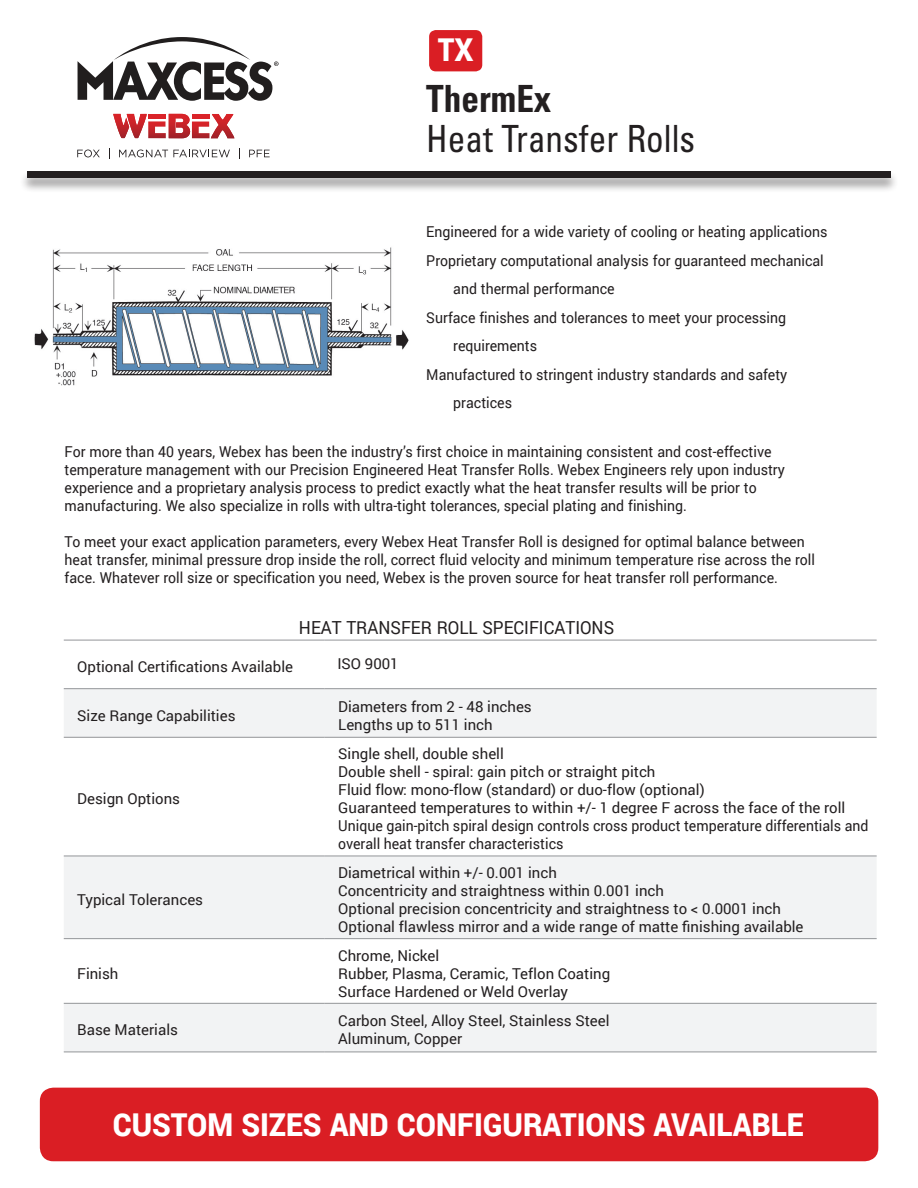
<style>
.page{position:relative;width:918px;height:1188px;background:#fff}
.page>*{position:absolute;margin:0;border:0;box-sizing:border-box;transform-origin:0 0}
.NEW_Boilerplate_Addr{font:condensed 37.5px "Univers";color:#231f20;scale:.94 1}
.NEW_Boilerplate_Addr-2{font:700 condensed 37.5px "Univers";color:#231f20;scale:.94 1}
.NEW_Boilerplate_Addr-3{font:900 31.5px "Roboto";color:#fff;scale:.94 1}
.NEW_Boilerplate_Addr-4{font:18px "Roboto";color:#231f20;scale:.94 1}
.NEW_Boilerplate_Addr-5{font:15px/18px "Roboto";color:#231f20;scale:.94 1}
.NEW_Boilerplate_Addr-6{font:15px/18px "Roboto";color:#231f20}
</style>
<div class="page">
<div style="left:19px;top:170px;width:880px;height:23px;background:#231f20;opacity:.5"></div>
<div style="left:27px;top:171px;width:864px;height:7px;background:#231f20"></div>
<svg style="left:113px;top:113px;width:121px;height:25px"></svg>
<div style="left:192px;top:114px;width:17px;height:5px;background:#da2329"></div>
<svg style="left:78px;top:37px;width:201px;height:64px"></svg>
<svg style="left:77px;top:149px;width:23px;height:8px"></svg>
<svg style="left:119px;top:150px;width:111px;height:7px"></svg>
<svg style="left:249px;top:150px;width:21px;height:7px"></svg>
<svg style="left:64px;top:689px;width:813px;height:363px;fill:#f2f3f4"></svg>
<hr style="left:64px;top:640px;width:261px;height:1px;background:#939598">
<hr style="left:325px;top:640px;width:552px;height:1px;background:#939598">
<hr style="left:64px;top:688px;width:261px;height:1px;background:#939598">
<hr style="left:325px;top:688px;width:552px;height:1px;background:#939598">
<hr style="left:64px;top:737px;width:261px;height:1px;background:#939598">
<hr style="left:325px;top:737px;width:552px;height:1px;background:#939598">
<hr style="left:64px;top:856px;width:261px;height:1px;background:#939598">
<hr style="left:325px;top:856px;width:552px;height:1px;background:#939598">
<hr style="left:64px;top:938px;width:261px;height:1px;background:#939598">
<hr style="left:325px;top:938px;width:552px;height:1px;background:#939598">
<hr style="left:64px;top:1003px;width:261px;height:1px;background:#939598">
<hr style="left:325px;top:1003px;width:552px;height:1px;background:#939598">
<hr style="left:64px;top:1052px;width:261px;height:1px;background:#939598">
<hr style="left:325px;top:1052px;width:552px;height:1px;background:#939598">
<img style="left:34px;top:247px;width:375px;height:139px">
<div style="left:40px;top:1088px;width:838px;height:73px;background:#da1e24;border-radius:14px"></div>
<div style="left:429px;top:30px;width:53px;height:41px;background:#da1e24;border-radius:7px"></div>
<p class="NEW_Boilerplate_Addr-3" style="left:438px;top:28px;width:39px">TX</p>
<p class="NEW_Boilerplate_Addr-2" style="left:426px;top:75px;width:135px">ThermEx</p>
<p class="NEW_Boilerplate_Addr" style="left:426px;top:115px;width:288px">Heat Transfer Rolls</p>
<p class="NEW_Boilerplate_Addr-5" style="left:426px;top:222px;width:428px">Engineered for a wide variety of cooling or heating applications</p>
<p class="NEW_Boilerplate_Addr-5" style="left:453px;top:246px;width:396px;line-height:28.5px;text-indent:-27px">Proprietary computational analysis for guaranteed mechanical and thermal performance</p>
<p class="NEW_Boilerplate_Addr-5" style="left:453px;top:303px;width:356px;line-height:28.5px;text-indent:-27px">Surface finishes and tolerances to meet your processing requirements</p>
<p class="NEW_Boilerplate_Addr-5" style="left:453px;top:360px;width:357px;line-height:28.5px;text-indent:-27px">Manufactured to stringent industry standards and safety practices</p>
<p class="NEW_Boilerplate_Addr-5" style="left:65px;top:442px;width:768px">For more than 40 years, Webex has been the industry’s first choice in maintaining consistent and cost-effective temperature management with our Precision Engineered Heat Transfer Rolls. Webex Engineers rely upon industry experience and a proprietary analysis process to predict exactly what the heat transfer results will be prior to manufacturing. We also specialize in rolls with ultra-tight tolerances, special plating and finishing.</p>
<p class="NEW_Boilerplate_Addr-5" style="left:65px;top:532px;width:800px">To meet your exact application parameters, every Webex Heat Transfer Roll is designed for optimal balance between heat transfer, minimal pressure drop inside the roll, correct fluid velocity and minimum temperature rise across the roll face. Whatever roll size or specification you need, Webex is the proven source for heat transfer roll performance.</p>
<p class="NEW_Boilerplate_Addr-4" style="left:299px;top:615px;width:337px">HEAT TRANSFER ROLL SPECIFICATIONS</p>
<p class="NEW_Boilerplate_Addr-6" style="left:77px;top:657px;width:217px">Optional Certifications Available</p>
<p class="NEW_Boilerplate_Addr-6" style="left:337px;top:654px;width:63px">ISO 9001</p>
<p class="NEW_Boilerplate_Addr-6" style="left:77px;top:706px;width:160px">Size Range Capabilities</p>
<p class="NEW_Boilerplate_Addr-6" style="left:338px;top:697px;width:195px">Diameters from 2 - 48 inches</p>
<p class="NEW_Boilerplate_Addr-6" style="left:338px;top:715px;width:156px">Lengths up to 511 inch</p>
<p class="NEW_Boilerplate_Addr-6" style="left:77px;top:790px;width:104px">Design Options</p>
<p class="NEW_Boilerplate_Addr-6" style="left:77px;top:890px;width:127px">Typical Tolerances</p>
<p class="NEW_Boilerplate_Addr-6" style="left:77px;top:964px;width:43px">Finish</p>
<p class="NEW_Boilerplate_Addr-6" style="left:77px;top:1021px;width:102px">Base Materials</p>
<p class="NEW_Boilerplate_Addr-6" style="left:338px;top:745px;width:167px">Single shell, double shell</p>
<p class="NEW_Boilerplate_Addr-6" style="left:338px;top:763px;width:319px">Double shell - spiral: gain pitch or straight pitch</p>
<p class="NEW_Boilerplate_Addr-6" style="left:338px;top:781px;width:368px">Fluid flow: mono-flow (standard) or duo-flow (optional)</p>
<p class="NEW_Boilerplate_Addr-6" style="left:338px;top:799px;width:532px">Guaranteed temperatures to within +/- 1 degree F across the face of the roll<br>Unique gain-pitch spiral design controls cross product temperature differentials and overall heat transfer characteristics</p>
<p class="NEW_Boilerplate_Addr-6" style="left:338px;top:863px;width:220px">Diametrical within +/- 0.001 inch</p>
<p class="NEW_Boilerplate_Addr-6" style="left:338px;top:881px;width:327px">Concentricity and straightness within 0.001 inch</p>
<p class="NEW_Boilerplate_Addr-6" style="left:338px;top:899px;width:444px">Optional precision concentricity and straightness to &lt; 0.0001 inch</p>
<p class="NEW_Boilerplate_Addr-6" style="left:338px;top:917px;width:467px">Optional flawless mirror and a wide range of matte finishing available</p>
<p class="NEW_Boilerplate_Addr-6" style="left:338px;top:946px;width:102px">Chrome, Nickel</p>
<p class="NEW_Boilerplate_Addr-6" style="left:338px;top:964px;width:273px">Rubber, Plasma, Ceramic, Teflon Coating</p>
<p class="NEW_Boilerplate_Addr-6" style="left:338px;top:982px;width:231px">Surface Hardened or Weld Overlay</p>
<p class="NEW_Boilerplate_Addr-6" style="left:338px;top:1012px;width:273px">Carbon Steel, Alloy Steel, Stainless Steel</p>
<p class="NEW_Boilerplate_Addr-6" style="left:338px;top:1030px;width:125px">Aluminum, Copper</p>
<p class="NEW_Boilerplate_Addr-3" style="left:113px;top:1103px;width:736px">CUSTOM SIZES AND CONFIGURATIONS AVAILABLE</p>
</div>
